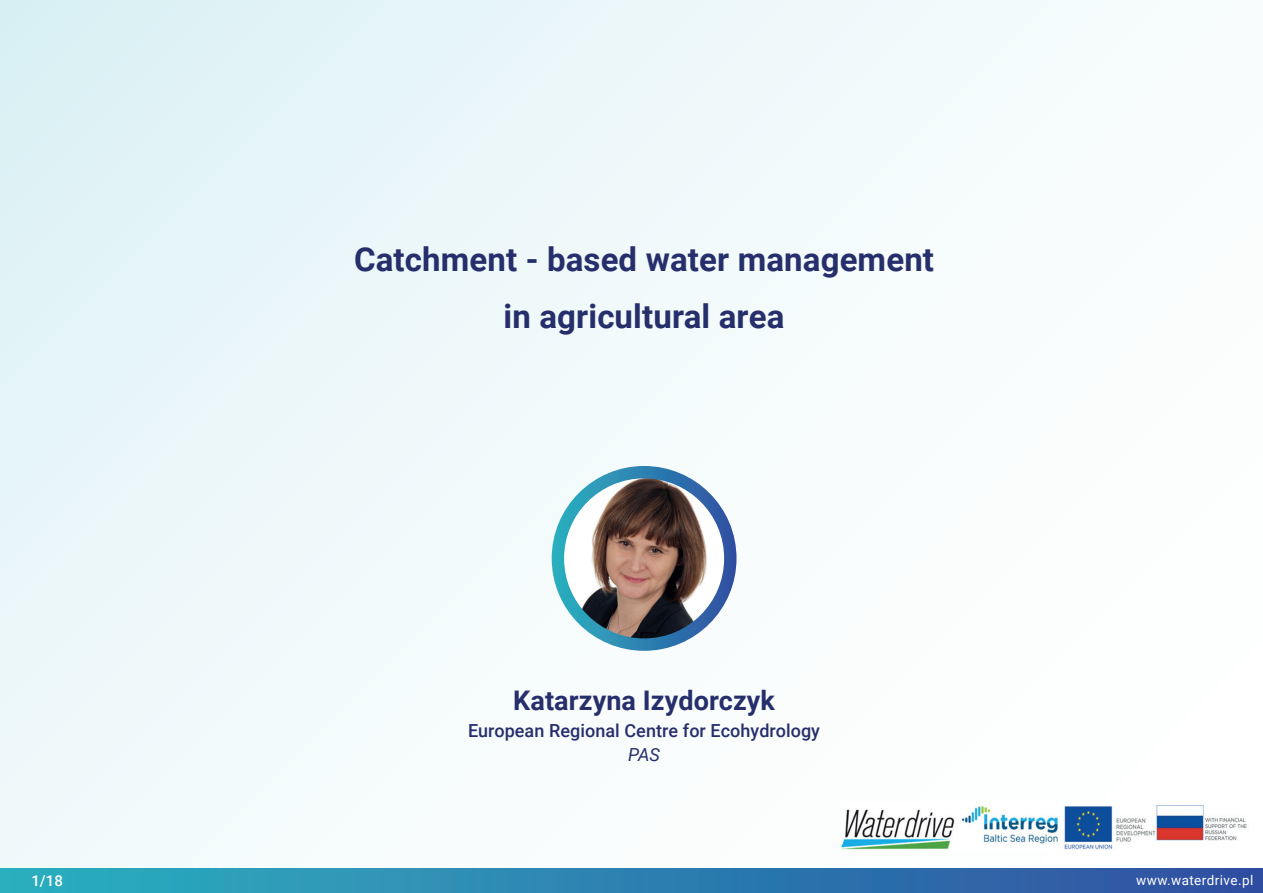
<style>
.page{position:relative;width:1263px;height:893px;background:#fff}
.page>*{position:absolute;margin:0;border:0;box-sizing:border-box;transform-origin:0 0}
.t1{font:700 33px/57px "Roboto";letter-spacing:.005em;color:#262f6b;text-align:center}
.t2{font:700 27px "Roboto";letter-spacing:.005em;color:#262f6b}
.t3{font:500 18px "Roboto";letter-spacing:.005em;color:#262f6b}
.t4{font:italic 18px "Roboto";color:#262f6b}
.t5{font:500 15px "Roboto";color:#fff}
.t6{font:13.5px "Roboto";letter-spacing:.03em;color:#fff}
</style>
<div class="page">
<div style="left:0;top:0;width:1263px;height:893px;background:linear-gradient(to right,#e7f5f8,#fefefe)"></div>
<div style="left:0;top:868px;width:1263px;height:25px;background:linear-gradient(to right,#2bb2c0,#2f4ea1)"></div>
<svg style="left:552px;top:466px;width:184px;height:185px;background:#3081b0"></svg>
<img style="left:564px;top:478px;width:160px;height:160px;border-radius:80px">
<img style="left:842px;top:802px;width:408px;height:49px">
<p class="t1" style="left:354px;top:230px;width:582px">Catchment - based water management in agricultural area</p>
<p class="t2" style="left:513px;top:682px;width:263px">Katarzyna Izydorczyk</p>
<p class="t3" style="left:468px;top:718px;width:353px">European Regional Centre for Ecohydrology</p>
<p class="t4" style="left:628px;top:742px;width:33px">PAS</p>
<p class="t5" style="left:31px;top:870px;width:33px">1/18</p>
<p class="t6" style="left:1136px;top:871px;width:119px">www.waterdrive.pl</p>
</div>
